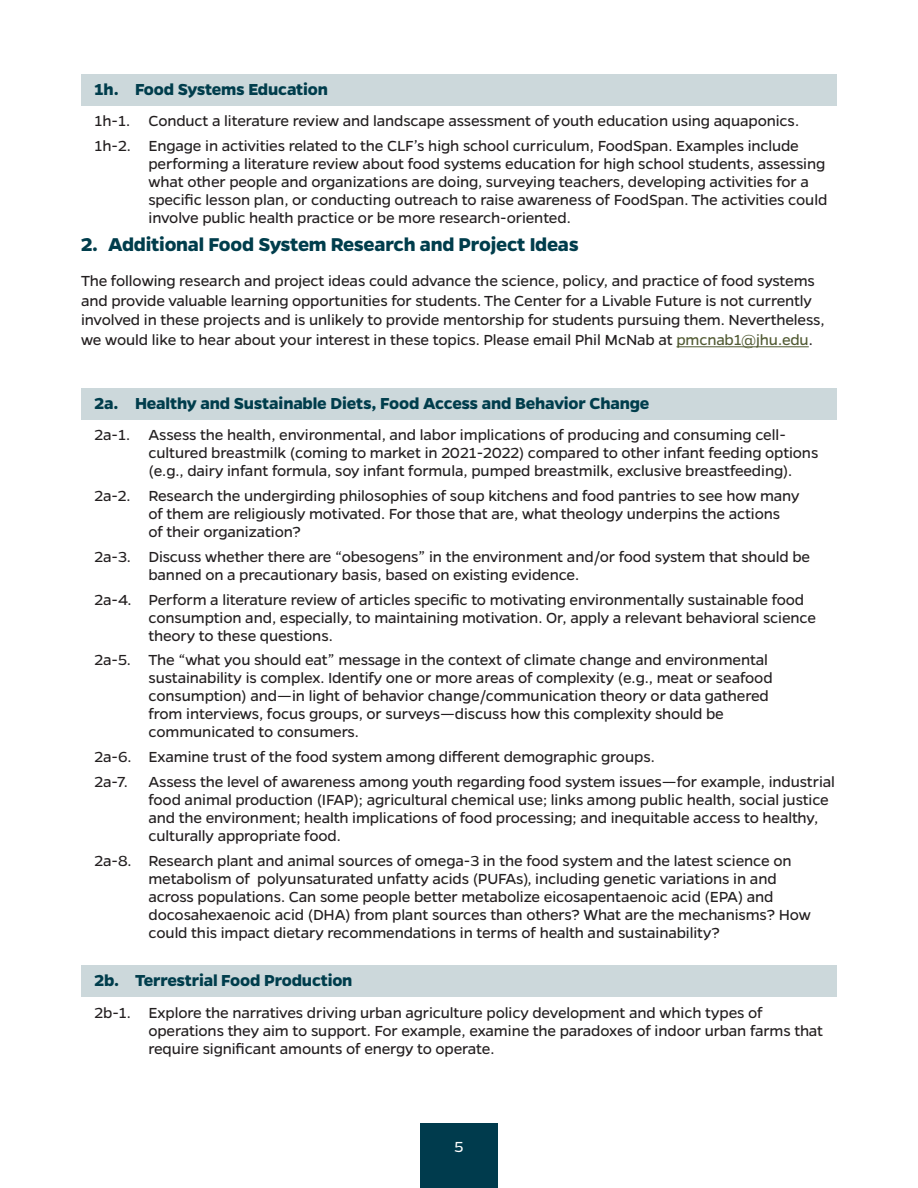
<style>
.page{position:relative;width:918px;height:1188px;background:#fff}
.page>*{position:absolute;margin:0;border:0;box-sizing:border-box;transform-origin:0 0}
.t1{font:700 21px "Gentona";letter-spacing:-.01em;color:#003d4c}
.t2{font:700 18px "Gentona";letter-spacing:-.01em;color:#003d4c}
.t3{font:16.5px/18px "Gentona";letter-spacing:-.01em;color:#231f20}
.t4{font:16.5px "Gentona";color:#fff}
.s1{color:#505932}
</style>
<div class="page">
<div style="left:420px;top:1123px;width:78px;height:65px;background:#003b4d"></div>
<div style="left:81px;top:74px;width:756px;height:31px;background:#ccd8db"></div>
<hr style="left:676px;top:346px;width:133px;height:1px;background:#505932">
<div style="left:81px;top:388px;width:756px;height:32px;background:#ccd8db"></div>
<div style="left:81px;top:966px;width:756px;height:31px;background:#ccd8db"></div>
<p class="t2" style="left:94px;top:78px;width:235px">1h. Food Systems Education</p>
<p class="t3" style="left:94px;top:112px;width:706px">1h-1. Conduct a literature review and landscape assessment of youth education using aquaponics.</p>
<p class="t3" style="left:148px;top:137px;width:680px;text-indent:-54px">1h-2. Engage in activities related to the CLF’s high school curriculum, FoodSpan. Examples include performing a literature review about food systems education for high school students, assessing what other people and organizations are doing, surveying teachers, developing activities for a specific lesson plan, or conducting outreach to raise awareness of FoodSpan. The activities could involve public health practice or be more research-oriented.</p>
<p class="t1" style="left:81px;top:232px;width:499px">2. Additional Food System Research and Project Ideas</p>
<p class="t3" style="left:81px;top:271px;width:745px;line-height:19.8px">The following research and project ideas could advance the science, policy, and practice of food systems and provide valuable learning opportunities for students. The Center for a Livable Future is not currently involved in these projects and is unlikely to provide mentorship for students pursuing them. Nevertheless, we would like to hear about your interest in these topics. Please email Phil McNab at <span class="s1">pmcnab1@jhu.edu</span>.</p>
<p class="t2" style="left:94px;top:393px;width:556px">2a. Healthy and Sustainable Diets, Food Access and Behavior Change</p>
<p class="t3" style="left:148px;top:426px;width:671px;text-indent:-54px">2a-1. Assess the health, environmental, and labor implications of producing and consuming cell&shy;cultured breastmilk (coming to market in 2021-2022) compared to other infant feeding options (e.g., dairy infant formula, soy infant formula, pumped breastmilk, exclusive breastfeeding).</p>
<p class="t3" style="left:148px;top:487px;width:653px;text-indent:-54px">2a-2. Research the undergirding philosophies of soup kitchens and food pantries to see how many of them are religiously motivated. For those that are, what theology underpins the actions<br>of their organization?</p>
<p class="t3" style="left:148px;top:548px;width:663px;text-indent:-54px">2a-3. Discuss whether there are “obesogens” in the environment and/or food system that should be banned on a precautionary basis, based on existing evidence.</p>
<p class="t3" style="left:148px;top:590px;width:669px;text-indent:-54px">2a-4. Perform a literature review of articles specific to motivating environmentally sustainable food consumption and, especially, to maintaining motivation. Or, apply a relevant behavioral science theory to these questions.</p>
<p class="t3" style="left:148px;top:651px;width:626px;text-indent:-54px">2a-5. The “what you should eat” message in the context of climate change and environmental sustainability is complex. Identify one or more areas of complexity (e.g., meat or seafood consumption) and—in light of behavior change/communication theory or data gathered from interviews, focus groups, or surveys—discuss how this complexity should be communicated to consumers.</p>
<p class="t3" style="left:94px;top:748px;width:562px">2a-6. Examine trust of the food system among different demographic groups.</p>
<p class="t3" style="left:148px;top:773px;width:688px;text-indent:-54px">2a-7. Assess the level of awareness among youth regarding food system issues—for example, industrial food animal production (IFAP); agricultural chemical use; links among public health, social justice and the environment; health implications of food processing; and inequitable access to healthy, culturally appropriate food.</p>
<p class="t3" style="left:148px;top:851px;width:664px;text-indent:-54px">2a-8. Research plant and animal sources of omega-3 in the food system and the latest science on metabolism of polyunsaturated unfatty acids (PUFAs), including genetic variations in and across populations. Can some people better metabolize eicosapentaenoic acid (EPA) and docosahexaenoic acid (DHA) from plant sources than others? What are the mechanisms? How could this impact dietary recommendations in terms of health and sustainability?</p>
<p class="t2" style="left:94px;top:970px;width:259px">2b. Terrestrial Food Production</p>
<p class="t3" style="left:148px;top:1003px;width:676px;text-indent:-54px">2b-1. Explore the narratives driving urban agriculture policy development and which types of operations they aim to support. For example, examine the paradoxes of indoor urban farms that require significant amounts of energy to operate.</p>
<p class="t4" style="left:455px;top:1137px;width:10px">5</p>
</div>
